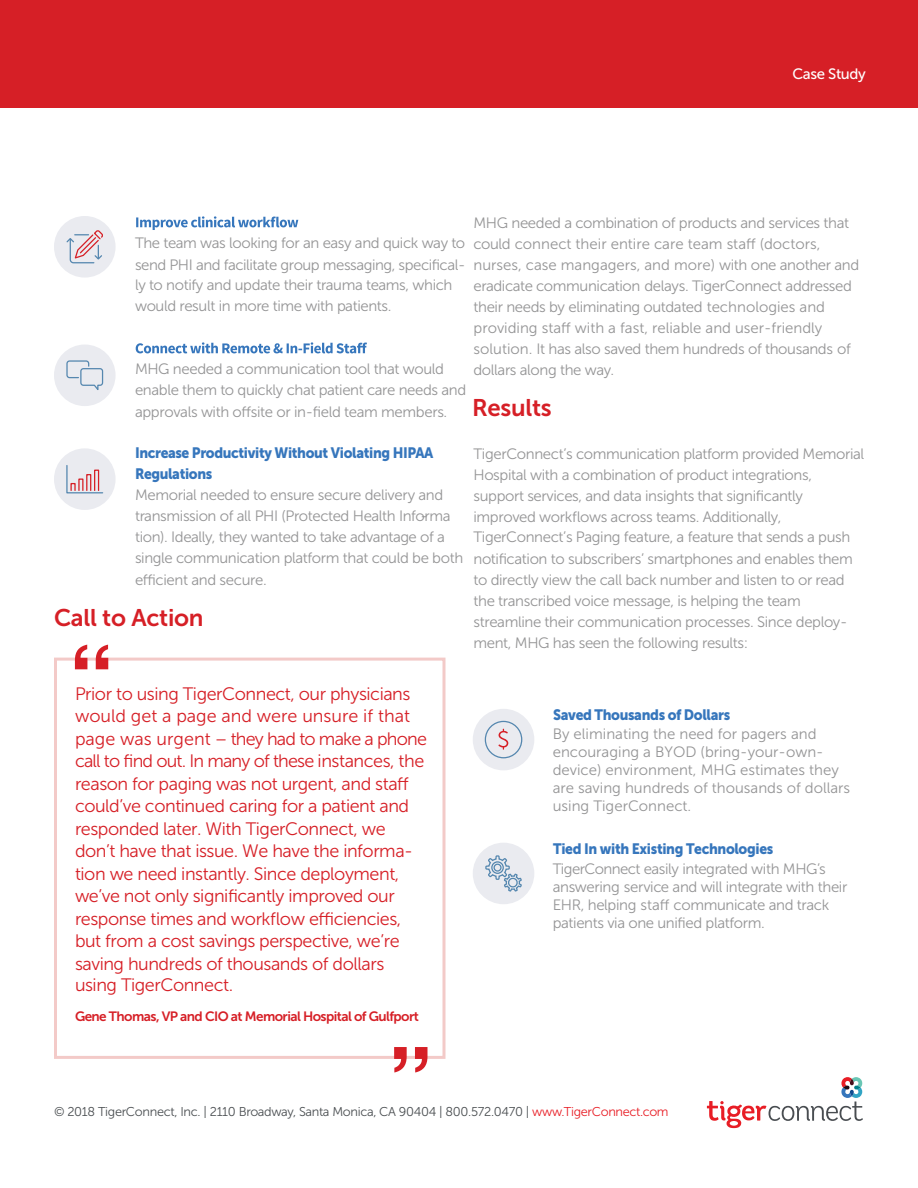
<style>
.page{position:relative;width:918px;height:1188px;background:#fff}
.page>*{position:absolute;margin:0;border:0;box-sizing:border-box;transform-origin:0 0}
.t1{font:24px "Museo Sans 700";letter-spacing:-.01em;color:#d61f26}
.t2{font:18px/22.5px "Museo Sans 300";letter-spacing:-.025em;color:#d61f26}
.t3{font:15px/21px "Museo Sans 300";letter-spacing:-.025em;color:#949495}
.t4{font:15px/18px "Museo Sans 300";color:#949495}
.t5{font:15px/21px "Museo Sans 900";letter-spacing:-.025em;color:#3676bc;scale:.92 1}
.t6{font:15px "Museo Sans 500";letter-spacing:-.025em;color:#fff}
.t7{font:13.5px "Museo Sans 700";letter-spacing:-.04em;color:#d61f26}
.t8{font:12.75px "Museo Sans 300";letter-spacing:-.025em;color:#4a4e51}
.s1{color:#e81d25}
</style>
<div class="page">
<div style="left:0;top:0;width:918px;height:108px;background:#d61f26"></div>
<svg style="left:136px;top:216px;width:162px;height:14px"></svg>
<svg style="left:136px;top:342px;width:231px;height:11px"></svg>
<div style="left:54px;top:658px;width:392px;height:401px;border:3px solid #f3cac8"></div>
<svg style="left:394px;top:1047px;width:34px;height:25px"></svg>
<svg style="left:75px;top:645px;width:33px;height:24px"></svg>
<div style="left:54px;top:216px;width:62px;height:62px;background:#eaebf0;border-radius:50%"></div>
<div style="left:54px;top:345px;width:62px;height:61px;background:#eaebf0;border-radius:50%"></div>
<div style="left:54px;top:448px;width:62px;height:62px;background:#eaebf0;border-radius:50%"></div>
<svg style="left:66px;top:230px;width:37px;height:34px"></svg>
<svg style="left:66px;top:360px;width:38px;height:30px"></svg>
<svg style="left:66px;top:465px;width:38px;height:29px"></svg>
<div style="left:70px;top:483px;width:6px;height:8px;border:1px solid #d61f26"></div>
<div style="left:78px;top:478px;width:6px;height:13px;border:1px solid #d61f26"></div>
<div style="left:86px;top:474px;width:5px;height:17px;border:1px solid #d61f26"></div>
<div style="left:94px;top:470px;width:5px;height:21px;border:1px solid #d61f26"></div>
<div style="left:473px;top:709px;width:61px;height:61px;background:#eaebf0;border-radius:50%"></div>
<div style="left:485px;top:721px;width:37px;height:37px;border:1px solid #5587af;border-radius:50%"></div>
<svg style="left:498px;top:729px;width:10px;height:21px"></svg>
<div style="left:473px;top:843px;width:61px;height:61px;background:#eaebf0;border-radius:50%"></div>
<svg style="left:485px;top:843px;width:38px;height:61px"></svg>
<svg style="left:707px;top:1077px;width:156px;height:51px"></svg>
<p class="t6" style="left:792px;top:65px;width:75px">Case Study</p>
<p class="t3" style="left:135px;top:234px;width:332px">The team was looking for an easy and quick way to</p>
<p class="t3" style="left:135px;top:276px;width:319px">ly to notify and update their trauma teams, which would result in more time with patients.</p>
<p class="t3" style="left:135px;top:256px;width:332px">send PHI and facilitate group messaging, specifical-</p>
<p class="t3" style="left:135px;top:360px;width:333px">MHG needed a communication tool that would enable them to quickly chat patient care needs and</p>
<p class="t3" style="left:135px;top:403px;width:314px">approvals with offsite or in-field team members.</p>
<p class="t5" style="left:135px;top:444px;width:326px">Increase Productivity Without Violating HIPAA<br>Regulations</p>
<p class="t3" style="left:135px;top:486px;width:317px">Memorial needed to ensure secure delivery and transmission of all PHI (Protected Health Informa</p>
<p class="t3" style="left:135px;top:507px;width:330px;text-indent:286px">- tion). Ideally, they wanted to take advantage of a single communication platform that could be both</p>
<p class="t3" style="left:135px;top:571px;width:133px">efficient and secure.</p>
<h1 class="t1" style="left:54px;top:609px;width:151px">Call to Action</h1>
<p class="t3" style="left:474px;top:214px;width:387px">MHG needed a combination of products and services that could connect their entire care team staff (doctors, nurses, case mangagers, and more) with one another and eradicate communication delays. TigerConnect addressed their needs by eliminating outdated technologies and providing staff with a fast, reliable and user-friendly solution. It has also saved them hundreds of thousands of dollars along the way.</p>
<h1 class="t1" style="left:472px;top:399px;width:81px">Results</h1>
<p class="t3" style="left:474px;top:445px;width:392px">TigerConnect’s communication platform provided Memorial Hospital with a combination of product integrations, support services, and data insights that significantly improved workflows across teams. Additionally, TigerConnect’s Paging feature, a feature that sends a push notification to subscribers’ smartphones and enables them to directly view the call back number and listen to or read the transcribed voice message, is helping the team streamline their communication processes. Since deploy&shy;ment, MHG has seen the following results:</p>
<p class="t2" style="left:75px;top:684px;width:354px">Prior to using TigerConnect, our physicians would get a page and were unsure if that page was urgent – they had to make a phone call to find out. In many of these instances, the reason for paging was not urgent, and staff could’ve continued caring for a patient and responded later. With TigerConnect, we don’t have that issue. We have the informa&shy;tion we need instantly. Since deployment, we’ve not only significantly improved our response times and workflow efficiencies, but from a cost savings perspective, we’re saving hundreds of thousands of dollars using TigerConnect.</p>
<p class="t7" style="left:75px;top:1012px;width:345px">Gene Thomas, VP and CIO at Memorial Hospital of Gulfport</p>
<p class="t5" style="left:553px;top:706px;width:194px">Saved Thousands of Dollars</p>
<p class="t4" style="left:553px;top:726px;width:299px">By eliminating the need for pagers and encouraging a BYOD (bring-your-own&shy;device) environment, MHG estimates they are saving hundreds of thousands of dollars using TigerConnect.</p>
<p class="t5" style="left:553px;top:840px;width:241px">Tied In with Existing Technologies</p>
<p class="t3" style="left:553px;top:861px;width:296px;line-height:18px">TigerConnect easily integrated with MHG’s answering service and will integrate with their EHR, helping staff communicate and track patients via one unified platform.</p>
<p class="t8" style="left:54px;top:1107px;width:616px">© 2018 TigerConnect, Inc. | 2110 Broadway, Santa Monica, CA 90404 | 800.572.0470 | <span class="s1">www.TigerConnect.com</span></p>
</div>
